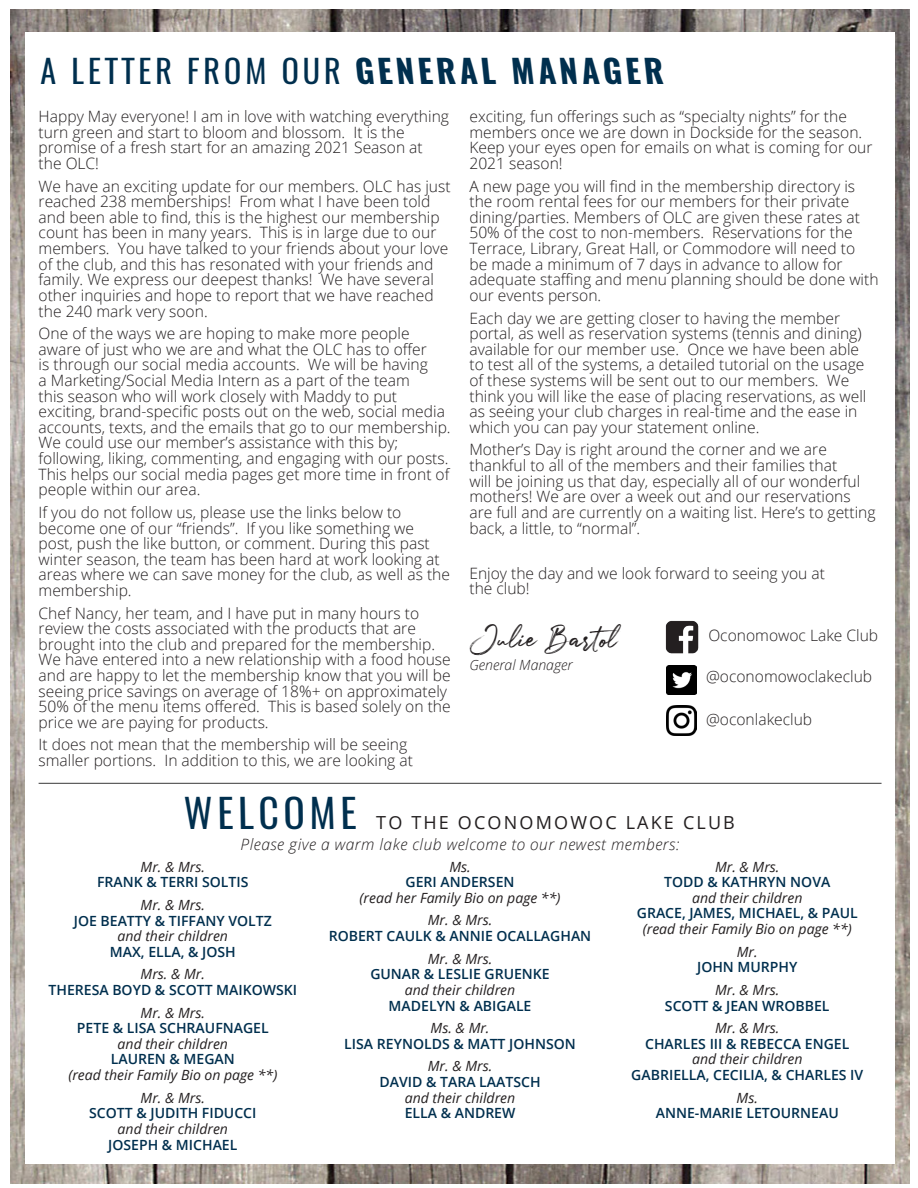
<style>
.page{position:relative;width:918px;height:1188px;background:#fff}
.page>*{position:absolute;margin:0;border:0;box-sizing:border-box;transform-origin:0 0}
.t1{font:32.85px "Julietta Messie";color:#231f20}
.t2{font:italic 32.25px "Oswald";letter-spacing:.12em;color:#002f4e}
.t3{font:18px "Open Sans";letter-spacing:.12em;color:#231f20}
.t4{font:300 15.6px/15.6px "Open Sans";color:#231f20}
.t5{font:italic 300 15.6px "Open Sans";letter-spacing:.03em;color:#231f20}
.t6{font:600 14.1px/15.6px "Open Sans";color:#002f4e;text-align:center}
.t7{font:italic 14.1px/15.6px "Open Sans";color:#231f20;text-align:center}
.t8{font:italic 300 14.1px "Open Sans";color:#231f20}
.s1{font-weight:700;font-style:normal}
.s2{font-family:"Oswald";font-style:italic;font-size:39.6px;color:#002f4e}
.s3{font-weight:400;font-style:italic;color:#231f20}
.s4{font-weight:600;font-style:normal;color:#002f4e}
</style>
<div class="page">
<img style="left:10px;top:9px;width:900px;height:1175px">
<div style="left:26px;top:33px;width:869px;height:1131px;background:#fff"></div>
<hr style="left:39px;top:783px;width:843px;height:1px;background:#383839">
<img style="left:665px;top:620px;width:34px;height:34px">
<img style="left:667px;top:665px;width:29px;height:30px">
<img style="left:666px;top:705px;width:30px;height:30px">
<p class="t2" style="left:41px;top:48px;width:630px">A LETTER FROM OUR <span class="s1">GENERAL MANAGER</span></p>
<p class="t4" style="left:39px;top:108px;width:412px">Happy May everyone! I am in love with watching everything turn green and start to bloom and blossom. It is the promise of a fresh start for an amazing 2021 Season at the OLC!</p>
<p class="t4" style="left:39px;top:178px;width:414px">We have an exciting update for our members. OLC has just reached 238 memberships! From what I have been told and been able to find, this is the highest our membership count has been in many years. This is in large due to our members. You have talked to your friends about your love of the club, and this has resonated with your friends and family. We express our deepest thanks! We have several other inquiries and hope to report that we have reached the 240 mark very soon.</p>
<p class="t4" style="left:39px;top:325px;width:414px">One of the ways we are hoping to make more people aware of just who we are and what the OLC has to offer<br>is through our social media accounts. We will be having<br>a Marketing/Social Media Intern as a part of the team<br>this season who will work closely with Maddy to put exciting, brand-specific posts out on the web, social media accounts, texts, and the emails that go to our membership.<br>We could use our member’s assistance with this by; following, liking, commenting, and engaging with our posts.<br>This helps our social media pages get more time in front of people within our area.</p>
<p class="t4" style="left:39px;top:504px;width:413px">If you do not follow us, please use the links below to become one of our “friends”. If you like something we post, push the like button, or comment. During this past winter season, the team has been hard at work looking at areas where we can save money for the club, as well as the membership.</p>
<p class="t4" style="left:39px;top:605px;width:414px">Chef Nancy, her team, and I have put in many hours to review the costs associated with the products that are brought into the club and prepared for the membership.<br>We have entered into a new relationship with a food house and are happy to let the membership know that you will be seeing price savings on average of 18%+ on approximately 50% of the menu items offered. This is based solely on the price we are paying for products.</p>
<p class="t4" style="left:39px;top:737px;width:376px">It does not mean that the membership will be seeing smaller portions. In addition to this, we are looking at</p>
<p class="t4" style="left:469px;top:108px;width:405px">exciting, fun offerings such as “specialty nights” for the members once we are down in Dockside for the season.<br>Keep your eyes open for emails on what is coming for our 2021 season!</p>
<p class="t4" style="left:469px;top:178px;width:411px">A new page you will find in the membership directory is the room rental fees for our members for their private dining/parties. Members of OLC are given these rates at 50% of the cost to non-members. Reservations for the Terrace, Library, Great Hall, or Commodore will need to<br>be made a minimum of 7 days in advance to allow for adequate staffing and menu planning should be done with our events person.</p>
<p class="t4" style="left:469px;top:310px;width:399px">Each day we are getting closer to having the member portal, as well as reservation systems (tennis and dining) available for our member use. Once we have been able to test all of the systems, a detailed tutorial on the usage of these systems will be sent out to our members. We think you will like the ease of placing reservations, as well as seeing your club charges in real-time and the ease in which you can pay your statement online.</p>
<p class="t4" style="left:469px;top:442px;width:408px">Mother’s Day is right around the corner and we are thankful to all of the members and their families that<br>will be joining us that day, especially all of our wonderful mothers! We are over a week out and our reservations are full and are currently on a waiting list. Here’s to getting back, a little, to “normal”.</p>
<p class="t4" style="left:469px;top:565px;width:357px">Enjoy the day and we look forward to seeing you at the club!</p>
<p class="t1" style="left:469px;top:616px;width:157px">Julie Bartol</p>
<p class="t8" style="left:469px;top:655px;width:105px">General Manager</p>
<p class="t4" style="left:708px;top:628px;width:171px">Oconomowoc Lake Club</p>
<p class="t4" style="left:706px;top:668px;width:168px">@oconomowoclakeclub</p>
<p class="t4" style="left:706px;top:711px;width:108px">@oconlakeclub</p>
<p class="t3" style="left:185px;top:810px;width:551px"><span class="s2">WELCOME</span> TO THE OCONOMOWOC LAKE CLUB</p>
<p class="t5" style="left:241px;top:834px;width:441px">Please give a warm lake club welcome to our newest members:</p>
<p class="t6" style="left:97px;top:858px;width:153px"><span class="s3">Mr. &amp; Mrs.<br></span>FRANK &amp; TERRI SOLTIS</p>
<p class="t6" style="left:74px;top:897px;width:199px"><span class="s3">Mr. &amp; Mrs.<br></span>JOE BEATTY &amp; TIFFANY VOLTZ <span class="s3">and their children<br></span>MAX, ELLA, &amp; JOSH</p>
<p class="t6" style="left:49px;top:966px;width:250px"><span class="s3">Mrs. &amp; Mr.<br></span>THERESA BOYD &amp; SCOTT MAIKOWSKI</p>
<p class="t7" style="left:68px;top:1004px;width:210px">Mr. &amp; Mrs.<br><span class="s4">PETE &amp; LISA SCHRAUFNAGEL </span>and their children<br><span class="s4">LAUREN &amp; MEGAN<br></span>(read their Family Bio on page **)</p>
<p class="t6" style="left:89px;top:1089px;width:169px"><span class="s3">Mr. &amp; Mrs.<br></span>SCOTT &amp; JUDITH FIDUCCI <span class="s3">and their children<br></span>JOSEPH &amp; MICHAEL</p>
<p class="t7" style="left:637px;top:858px;width:222px">Mr. &amp; Mrs.<br><span class="s4">TODD &amp; KATHRYN NOVA<br></span>and their children<br><span class="s4">GRACE, JAMES, MICHAEL, &amp; PAUL </span>(read their Family Bio on page **)</p>
<p class="t6" style="left:697px;top:943px;width:102px"><span class="s3">Mr.<br></span>JOHN MURPHY</p>
<p class="t6" style="left:665px;top:982px;width:166px"><span class="s3">Mr. &amp; Mrs.<br></span>SCOTT &amp; JEAN WROBBEL</p>
<p class="t6" style="left:631px;top:1020px;width:233px"><span class="s3">Mr. &amp; Mrs.<br></span>CHARLES III &amp; REBECCA ENGEL <span class="s3">and their children<br></span>GABRIELLA, CECILIA, &amp; CHARLES IV</p>
<p class="t6" style="left:656px;top:1089px;width:185px"><span class="s3">Ms.<br></span>ANNE-MARIE LETOURNEAU</p>
<p class="t7" style="left:360px;top:858px;width:202px">Ms.<br><span class="s4">GERI ANDERSEN<br></span>(read her Family Bio on page **)</p>
<p class="t6" style="left:329px;top:912px;width:264px"><span class="s3">Mr. &amp; Mrs.<br></span>ROBERT CAULK &amp; ANNIE OCALLAGHAN</p>
<p class="t6" style="left:370px;top:951px;width:181px"><span class="s3">Mr. &amp; Mrs.<br></span>GUNAR &amp; LESLIE GRUENKE <span class="s3">and their children<br></span>MADELYN &amp; ABIGALE</p>
<p class="t6" style="left:344px;top:1020px;width:233px"><span class="s3">Ms. &amp; Mr.<br></span>LISA REYNOLDS &amp; MATT JOHNSON</p>
<p class="t6" style="left:380px;top:1058px;width:163px"><span class="s3">Mr. &amp; Mrs.<br></span>DAVID &amp; TARA LAATSCH <span class="s3">and their children<br></span>ELLA &amp; ANDREW</p>
</div>
